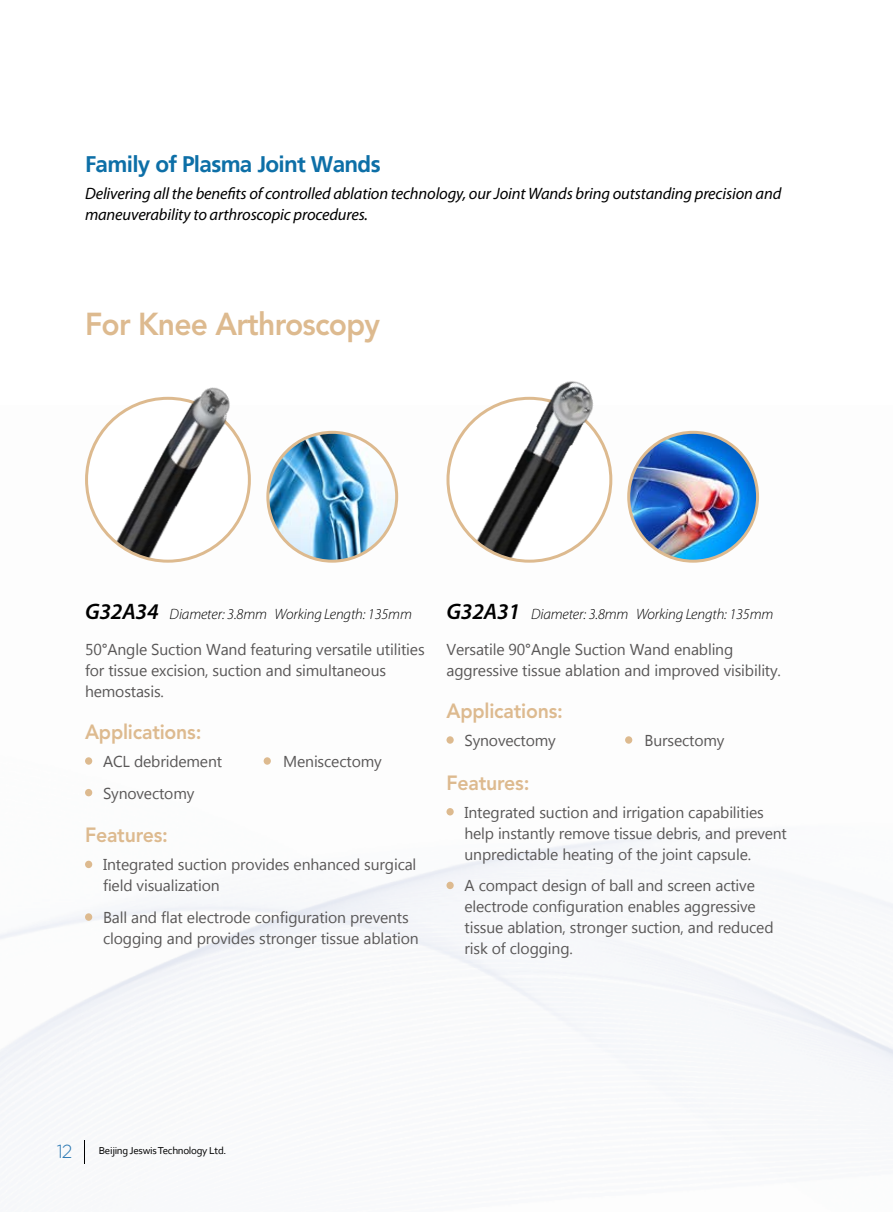
<style>
.page{position:relative;width:893px;height:1212px;background:#fff}
.page>*{position:absolute;margin:0;border:0;box-sizing:border-box;transform-origin:0 0}
.t1{font:800 31.5px "Avenir";letter-spacing:-.025em;color:#ddba8f;scale:.95 1}
.t2{font:700 22.5px "Frutiger LT";letter-spacing:-.03em;color:#0d6fa7}
.t3{font:800 20.4px "Avenir";letter-spacing:-.01em;color:#ddba8f;scale:.95 1}
.t4{font:300 18.9px "Gotham Rounded";color:#2a78b3;scale:.95 1}
.t5{font:italic 16.5px/21px "Myriad Pro";letter-spacing:-.01em;color:#000}
.t6{font:15.75px/21px "Lao UI";letter-spacing:-.01em;color:#595757}
.t7{font:italic 300 15px "Myriad Pro";letter-spacing:-.01em;color:#000}
.t8{font:10.5px "Corbel";letter-spacing:-.03em;color:#000;scale:1.05 1}
.s1{font-weight:600;font-size:22.5px}
</style>
<div class="page">
<img style="left:0;top:429px;width:893px;height:735px">
<svg style="left:84px;top:1140px;width:1px;height:23px"></svg>
<div style="left:85px;top:757px;width:7px;height:8px;background:#ddba8f;border-radius:50%"></div>
<div style="left:264px;top:757px;width:7px;height:8px;background:#ddba8f;border-radius:50%"></div>
<div style="left:85px;top:789px;width:7px;height:7px;background:#ddba8f;border-radius:50%"></div>
<div style="left:85px;top:861px;width:7px;height:7px;background:#ddba8f;border-radius:50%"></div>
<div style="left:85px;top:913px;width:7px;height:8px;background:#ddba8f;border-radius:50%"></div>
<div style="left:446px;top:736px;width:8px;height:8px;background:#ddba8f;border-radius:50%"></div>
<div style="left:625px;top:736px;width:7px;height:8px;background:#ddba8f;border-radius:50%"></div>
<div style="left:446px;top:808px;width:8px;height:7px;background:#ddba8f;border-radius:50%"></div>
<div style="left:446px;top:882px;width:8px;height:7px;background:#ddba8f;border-radius:50%"></div>
<img style="left:87px;top:398px;width:162px;height:163px;border-radius:81px">
<img style="left:102px;top:387px;width:178px;height:130px">
<img style="left:268px;top:432px;width:129px;height:129px;border-radius:64px">
<div style="left:266px;top:431px;width:132px;height:132px;border:3px solid #ddba8f;border-radius:50%"></div>
<img style="left:629px;top:432px;width:128px;height:129px;border-radius:64px">
<div style="left:627px;top:431px;width:132px;height:132px;border:3px solid #ddba8f;border-radius:50%"></div>
<img style="left:448px;top:398px;width:163px;height:163px;border-radius:81px">
<img style="left:464px;top:381px;width:180px;height:137px">
<h2 class="t2" style="left:85px;top:151px;width:297px">Family of Plasma Joint Wands</h2>
<p class="t5" style="left:85px;top:183px;width:698px">Delivering all the benefits of controlled ablation technology, our Joint Wands bring outstanding precision and maneuverability to arthroscopic procedures.</p>
<h1 class="t1" style="left:85px;top:306px;width:312px">For Knee Arthroscopy</h1>
<p class="t7" style="left:85px;top:606px;width:328px"><span class="s1">G32A34</span> Diameter: 3.8mm Working Length: 135mm</p>
<p class="t6" style="left:85px;top:639px;width:341px">50°Angle Suction Wand featuring versatile utilities for tissue excision, suction and simultaneous hemostasis.</p>
<p class="t3" style="left:85px;top:720px;width:124px">Applications:</p>
<p class="t6" style="left:103px;top:750px;width:121px">ACL debridement</p>
<p class="t6" style="left:283px;top:750px;width:100px">Meniscectomy</p>
<p class="t6" style="left:103px;top:782px;width:93px">Synovectomy</p>
<p class="t3" style="left:85px;top:823px;width:89px">Features:</p>
<p class="t6" style="left:103px;top:854px;width:315px">Integrated suction provides enhanced surgical field visualization</p>
<p class="t6" style="left:103px;top:906px;width:317px">Ball and flat electrode configuration prevents clogging and provides stronger tissue ablation</p>
<p class="t7" style="left:446px;top:606px;width:328px"><span class="s1">G32A31</span> Diameter: 3.8mm Working Length: 135mm</p>
<p class="t6" style="left:446px;top:639px;width:336px">Versatile 90°Angle Suction Wand enabling aggressive tissue ablation and improved visibility.</p>
<p class="t3" style="left:446px;top:699px;width:124px">Applications:</p>
<p class="t6" style="left:464px;top:729px;width:93px">Synovectomy</p>
<p class="t6" style="left:645px;top:729px;width:81px">Bursectomy</p>
<p class="t3" style="left:446px;top:770px;width:89px">Features:</p>
<p class="t6" style="left:464px;top:801px;width:324px">Integrated suction and irrigation capabilities help instantly remove tissue debris, and prevent unpredictable heating of the joint capsule.</p>
<p class="t6" style="left:464px;top:875px;width:311px">A compact design of ball and screen active electrode configuration enables aggressive tissue ablation, stronger suction, and reduced risk of clogging.</p>
<p class="t4" style="left:57px;top:1138px;width:18px">12</p>
<p class="t8" style="left:99px;top:1144px;width:123px">Beijing Jeswis Technology Ltd.</p>
</div>
